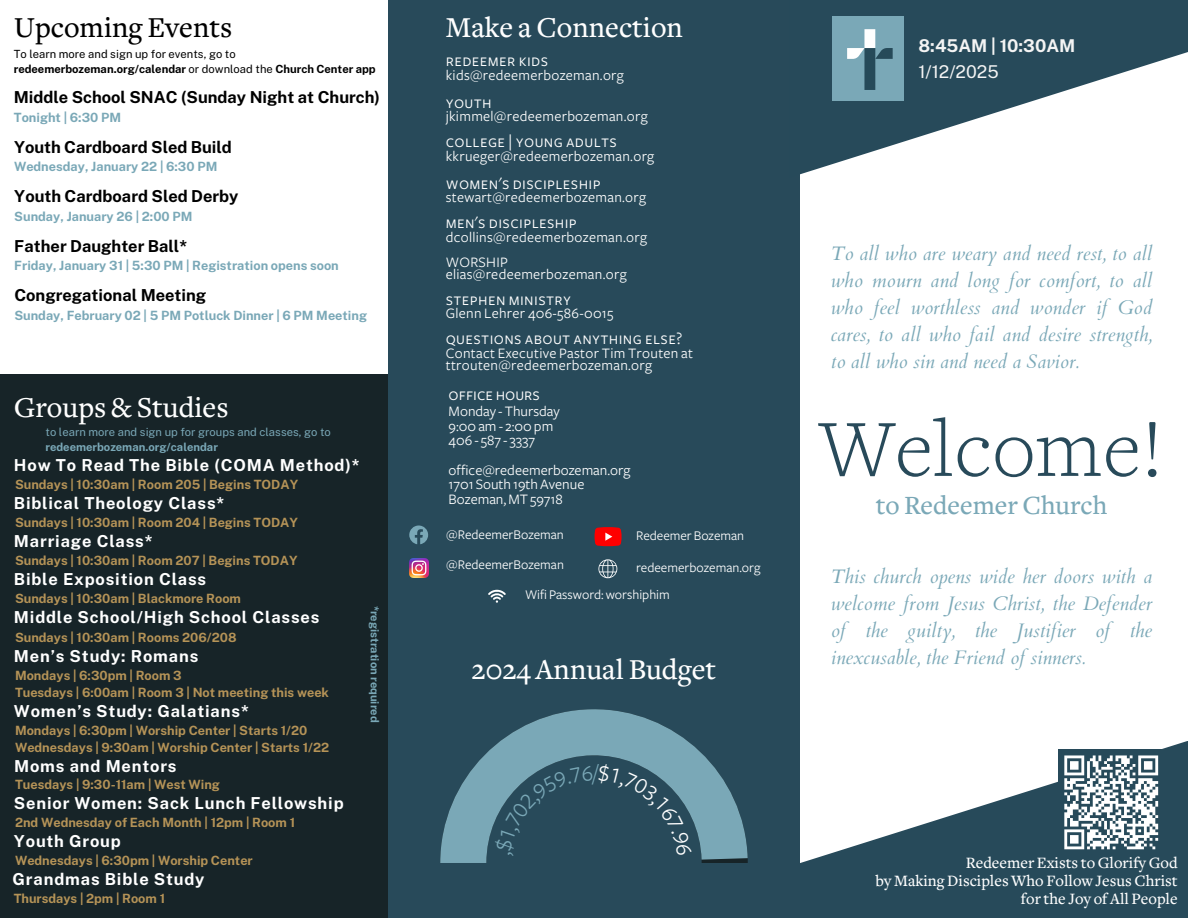
<style>
.page{position:relative;width:1188px;height:918px;background:#fff}
.page>*{position:absolute;margin:0;border:0;box-sizing:border-box;transform-origin:0 0}
.t1{font:300 84.15px "Freight Text Pro";color:#284a5a}
.t2{font:500 30px "Freight Text";color:#fff}
.t3{font:500 30px "Freight Text";color:#000}
.t4{font:500 27.3px "Freight Text";color:#7aa8b7}
.t5{font:italic 19.5px/27px "Cardo";color:#7aa8b7;text-align:justify}
.t6{font:18px "Freight Sans Book SC";letter-spacing:.02em;color:#fff}
.t7{font:18px "Freight Sans Book SC";color:#fff}
.t8{font:700 17.7px "Public Sans";color:#f4f4f4}
.t9{font:17.7px "Public Sans";color:#f4f4f4}
.t10{font:700 16.5px "Public Sans";letter-spacing:.05em;color:#fff}
.t11{font:700 16.5px "Public Sans";color:#000}
.t12{font:500 16.5px "Freight Text";color:#fff}
.t13{font:15px/12.3px "Freight Sans";letter-spacing:.02em;color:#fff}
.t14{font:15px "Freight Sans";color:#fff}
.t15{font:13.8px "Freight Sans";color:#fff}
.t16{font:700 12.75px/17px "Public Sans";color:#b59357}
.t17{font:700 12.75px "Public Sans";color:#7aa8b7}
.t18{font:11.25px/15px "Public Sans";color:#000}
.t19{font:11.25px/15px "Public Sans";color:#7aa8b7}
.t20{font:700 11.25px "Public Sans";color:#7aa8b7}
.s1{font-weight:700}
</style>
<div class="page">
<svg style="left:800px;top:741px;width:388px;height:177px;fill:#274a5a"></svg>
<div style="left:0;top:375px;width:420px;height:543px;background:#172428"></div>
<div style="left:388px;top:0;width:412px;height:918px;background:#284a5a"></div>
<svg style="left:800px;top:0;width:388px;height:175px;fill:#274a5a"></svg>
<div style="left:832px;top:16px;width:72px;height:84px;background:#7aa8b7"></div>
<svg style="left:847px;top:29px;width:46px;height:61px"></svg>
<div style="left:1059px;top:750px;width:105px;height:105px;background:#274a5a"></div>
<svg style="left:1064px;top:755px;width:95px;height:95px"></svg>
<svg style="left:409px;top:526px;width:19px;height:18px"></svg>
<img style="left:409px;top:558px;width:19px;height:19px">
<svg style="left:595px;top:527px;width:27px;height:19px"></svg>
<svg style="left:598px;top:559px;width:19px;height:19px"></svg>
<svg style="left:488px;top:590px;width:18px;height:13px"></svg>
<svg style="left:440px;top:709px;width:308px;height:154px;fill:#7aa8b7"></svg>
<svg style="left:494px;top:763px;width:198px;height:93px"></svg>
<p class="t3" style="left:14px;top:16px;width:220px">Upcoming Events</p>
<p class="t18" style="left:14px;top:46px;width:364px">To learn more and sign up for events, go to <span class="s1">redeemerbozeman.org/calendar</span> or download the <span class="s1">Church Center app</span></p>
<p class="t11" style="left:14px;top:88px;width:368px">Middle School SNAC (Sunday Night at Church)</p>
<p class="t17" style="left:14px;top:109px;width:109px">Tonight | 6:30 PM</p>
<p class="t11" style="left:14px;top:137px;width:219px">Youth Cardboard Sled Build</p>
<p class="t17" style="left:14px;top:159px;width:205px">Wednesday, January 22 | 6:30 PM</p>
<p class="t11" style="left:14px;top:187px;width:226px">Youth Cardboard Sled Derby</p>
<p class="t17" style="left:14px;top:208px;width:180px">Sunday, January 26 | 2:00 PM</p>
<p class="t11" style="left:14px;top:236px;width:174px">Father Daughter Ball*</p>
<p class="t17" style="left:14px;top:258px;width:326px">Friday, January 31 | 5:30 PM | Registration opens soon</p>
<p class="t11" style="left:14px;top:286px;width:193px">Congregational Meeting</p>
<p class="t17" style="left:14px;top:308px;width:354px">Sunday, February 02 | 5 PM Potluck Dinner | 6 PM Meeting</p>
<p class="t2" style="left:14px;top:396px;width:216px">Groups &amp; Studies</p>
<p class="t19" style="left:46px;top:425px;width:287px">to learn more and sign up for groups and classes, go to <span class="s1">redeemerbozeman.org/calendar</span></p>
<p class="t10" style="left:14px;top:455px;width:347px">How To Read The Bible (COMA Method)*</p>
<p class="t16" style="left:15px;top:476px;width:285px">Sundays | 10:30am | Room 205 | Begins TODAY</p>
<p class="t10" style="left:14px;top:493px;width:212px">Biblical Theology Class*</p>
<p class="t16" style="left:15px;top:514px;width:284px">Sundays | 10:30am | Room 204 | Begins TODAY</p>
<p class="t10" style="left:14px;top:531px;width:140px">Marriage Class*</p>
<p class="t16" style="left:15px;top:552px;width:284px">Sundays | 10:30am | Room 207 | Begins TODAY</p>
<p class="t10" style="left:14px;top:570px;width:194px">Bible Exposition Class</p>
<p class="t16" style="left:15px;top:590px;width:228px">Sundays | 10:30am | Blackmore Room</p>
<p class="t10" style="left:14px;top:608px;width:307px">Middle School/High School Classes</p>
<p class="t16" style="left:15px;top:628px;width:223px">Sundays | 10:30am | Rooms 206/208</p>
<p class="t10" style="left:14px;top:646px;width:186px">Men’s Study: Romans</p>
<p class="t16" style="left:15px;top:667px;width:315px">Mondays | 6:30pm | Room 3<br>Tuesdays | 6:00am | Room 3 | Not meeting this week</p>
<p class="t10" style="left:14px;top:701px;width:236px">Women’s Study: Galatians*</p>
<p class="t16" style="left:15px;top:722px;width:294px">Mondays | 6:30pm | Worship Center | Starts 1/20</p>
<p class="t16" style="left:15px;top:739px;width:316px">Wednesdays | 9:30am | Worship Center | Starts 1/22</p>
<p class="t10" style="left:14px;top:756px;width:164px">Moms and Mentors</p>
<p class="t16" style="left:15px;top:776px;width:206px">Tuesdays | 9:30-11am | West Wing</p>
<p class="t10" style="left:14px;top:793px;width:331px">Senior Women: Sack Lunch Fellowship</p>
<p class="t16" style="left:15px;top:814px;width:282px">2nd Wednesday of Each Month | 12pm | Room 1</p>
<h2 class="t10" style="left:14px;top:831px;width:108px">Youth Group</h2>
<p class="t16" style="left:15px;top:852px;width:239px">Wednesdays | 6:30pm | Worship Center</p>
<p class="t10" style="left:13px;top:870px;width:193px">Grandmas Bible Study</p>
<p class="t16" style="left:14px;top:890px;width:153px">Thursdays | 2pm | Room 1</p>
<h6 class="t20" style="left:382px;top:606px;width:118px;rotate:90deg">*registration required</h6>
<p class="t2" style="left:446px;top:16px;width:239px">Make a Connection</p>
<p class="t6" style="left:446px;top:52px;width:104px">redeemer kids</p>
<p class="t13" style="left:446px;top:69px;width:180px">kids@redeemerbozeman.org</p>
<p class="t6" style="left:446px;top:94px;width:47px">youth</p>
<p class="t13" style="left:446px;top:111px;width:204px">jkimmel@redeemerbozeman.org</p>
<p class="t6" style="left:446px;top:133px;width:173px">college | young adults</p>
<p class="t13" style="left:446px;top:150px;width:210px">kkrueger@redeemerbozeman.org</p>
<p class="t6" style="left:446px;top:175px;width:156px">women's discipleship</p>
<p class="t13" style="left:446px;top:192px;width:202px">stewart@redeemerbozeman.org</p>
<p class="t6" style="left:446px;top:214px;width:133px">men's discipleship</p>
<p class="t13" style="left:446px;top:231px;width:203px">dcollins@redeemerbozeman.org</p>
<p class="t13" style="left:446px;top:256px;width:64px">WORSHIP</p>
<h2 class="t13" style="left:446px;top:268px;width:182px">elias@redeemerbozeman.org</h2>
<p class="t6" style="left:446px;top:290px;width:127px">stephen ministry</p>
<h3 class="t13" style="left:446px;top:308px;width:169px">Glenn Lehrer 406-586-0015</h3>
<p class="t6" style="left:446px;top:330px;width:238px">questions about anything else?</p>
<h4 class="t13" style="left:446px;top:347px;width:249px">Contact Executive Pastor Tim Trouten at ttrouten@redeemerbozeman.org</h4>
<h5 class="t7" style="left:449px;top:386px;width:93px">office hours</h5>
<h2 class="t14" style="left:449px;top:404px;width:113px">Monday - Thursday</h2>
<p class="t14" style="left:449px;top:419px;width:106px">9:00am- 2:00pm</p>
<p class="t14" style="left:449px;top:433px;width:88px">406 - 587 - 3337</p>
<p class="t14" style="left:449px;top:463px;width:183px">office@redeemerbozeman.org</p>
<p class="t14" style="left:449px;top:477px;width:137px">1701 South 19thAvenue</p>
<p class="t14" style="left:449px;top:492px;width:116px">Bozeman,MT 59718</p>
<p class="t15" style="left:446px;top:528px;width:119px">@RedeemerBozeman</p>
<p class="t15" style="left:636px;top:529px;width:110px">Redeemer Bozeman</p>
<p class="t15" style="left:446px;top:558px;width:119px">@RedeemerBozeman</p>
<p class="t15" style="left:636px;top:561px;width:126px">redeemerbozeman.org</p>
<p class="t15" style="left:525px;top:588px;width:146px">Wifi Password:worshiphim</p>
<p class="t2" style="left:472px;top:658px;width:246px">2024 Annual Budget</p>
<p class="t8" style="left:918px;top:35px;width:158px">8:45AM | 10:30AM</p>
<p class="t9" style="left:918px;top:61px;width:82px">1/12/2025</p>
<p class="t5" style="left:831px;top:240px;width:323px">To all who are weary and need rest, to all who mourn and long for comfort, to all who feel worthless and wonder if God cares, to all who fail and desire strength, to all who sin and need a Savior.</p>
<p class="t1" style="left:819px;top:415px;width:346px">Welcome!</p>
<h2 class="t4" style="left:876px;top:495px;width:233px">to Redeemer Church</h2>
<p class="t5" style="left:831px;top:563px;width:323px">This church opens wide her doors with a welcome from Jesus Christ, the Defender of the guilty, the Justifier of the inexcusable, the Friend of sinners.</p>
<p class="t12" style="left:966px;top:857px;width:213px">Redeemer Exists to Glorify God</p>
<p class="t12" style="left:875px;top:875px;width:304px">by Making Disciples Who Follow Jesus Christ</p>
<p class="t12" style="left:1021px;top:893px;width:158px">for the Joy of All People</p>
</div>
